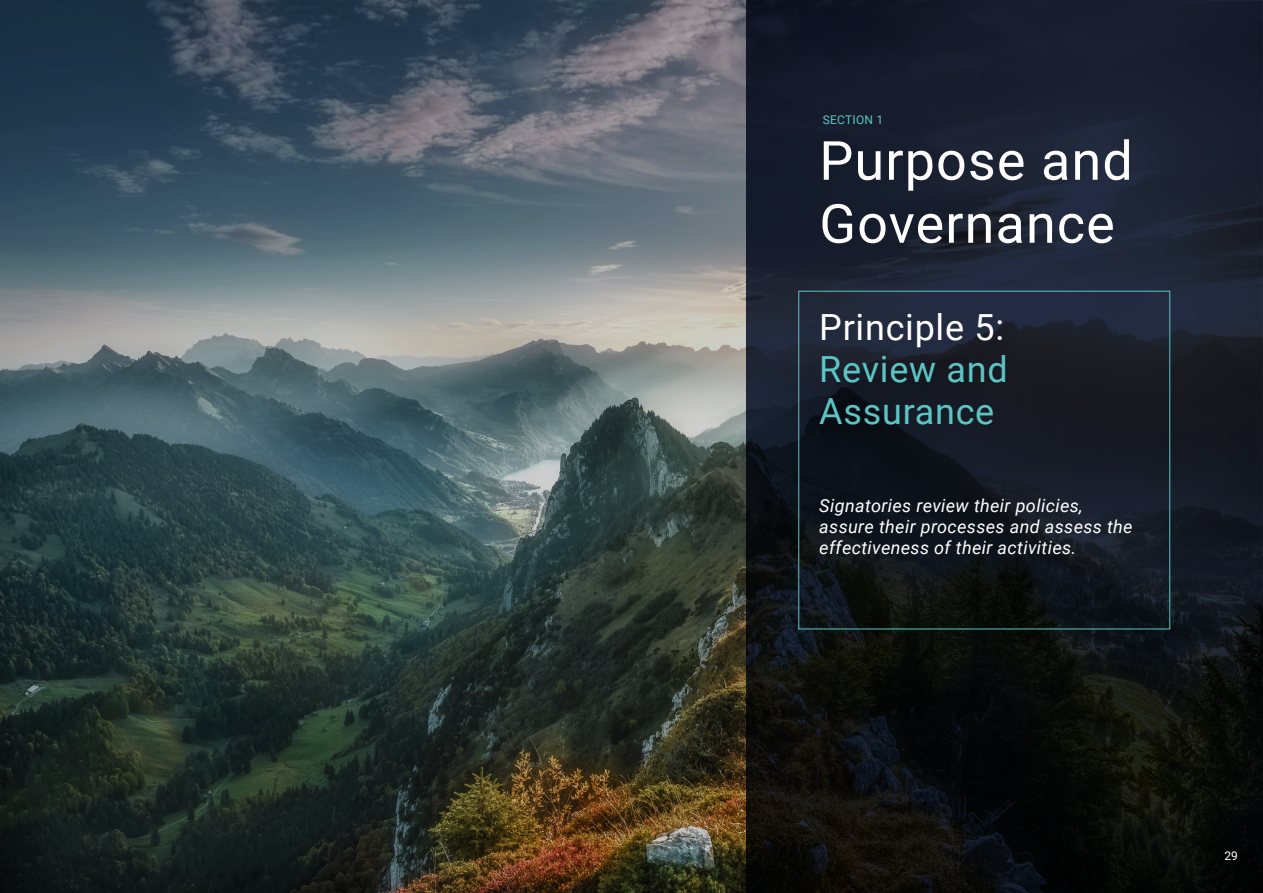
<style>
.page{position:relative;width:1263px;height:893px;background:#fff}
.page>*{position:absolute;margin:0;border:0;box-sizing:border-box;transform-origin:0 0}
.t1{font:54px/63px "Roboto";letter-spacing:.02em;color:#fff}
.t2{font:36px/42px "Roboto";letter-spacing:.02em;color:#5cc5c3}
.t3{font:36px "Roboto";letter-spacing:.02em;color:#fff}
.t4{font:italic 18px/21px "Roboto";letter-spacing:.02em;color:#fff}
.t5{font:12px "Roboto";letter-spacing:.02em;color:#5cc5c3}
.t6{font:12px "Roboto";color:#fff}
</style>
<div class="page">
<div style="left:0;top:0;width:1263px;height:893px;background:#000;opacity:.2"></div>
<svg style="left:746px;top:0;width:517px;height:893px;background:#131820"></svg>
<div style="left:798px;top:291px;width:372px;height:338px;border:1px solid #5cc5c3"></div>
<p class="t5" style="left:823px;top:111px;width:62px">SECTION 1</p>
<h1 class="t1" style="left:819px;top:127px;width:315px">Purpose and<br>Governance</h1>
<h2 class="t3" style="left:819px;top:302px;width:186px">Principle 5:</h2>
<h2 class="t2" style="left:819px;top:347px;width:190px">Review and<br>Assurance</h2>
<p class="t4" style="left:819px;top:495px;width:315px">Signatories review their policies, assure their processes and assess the effectiveness of their activities.</p>
<p class="t6" style="left:1224px;top:847px;width:15px">29</p>
</div>
